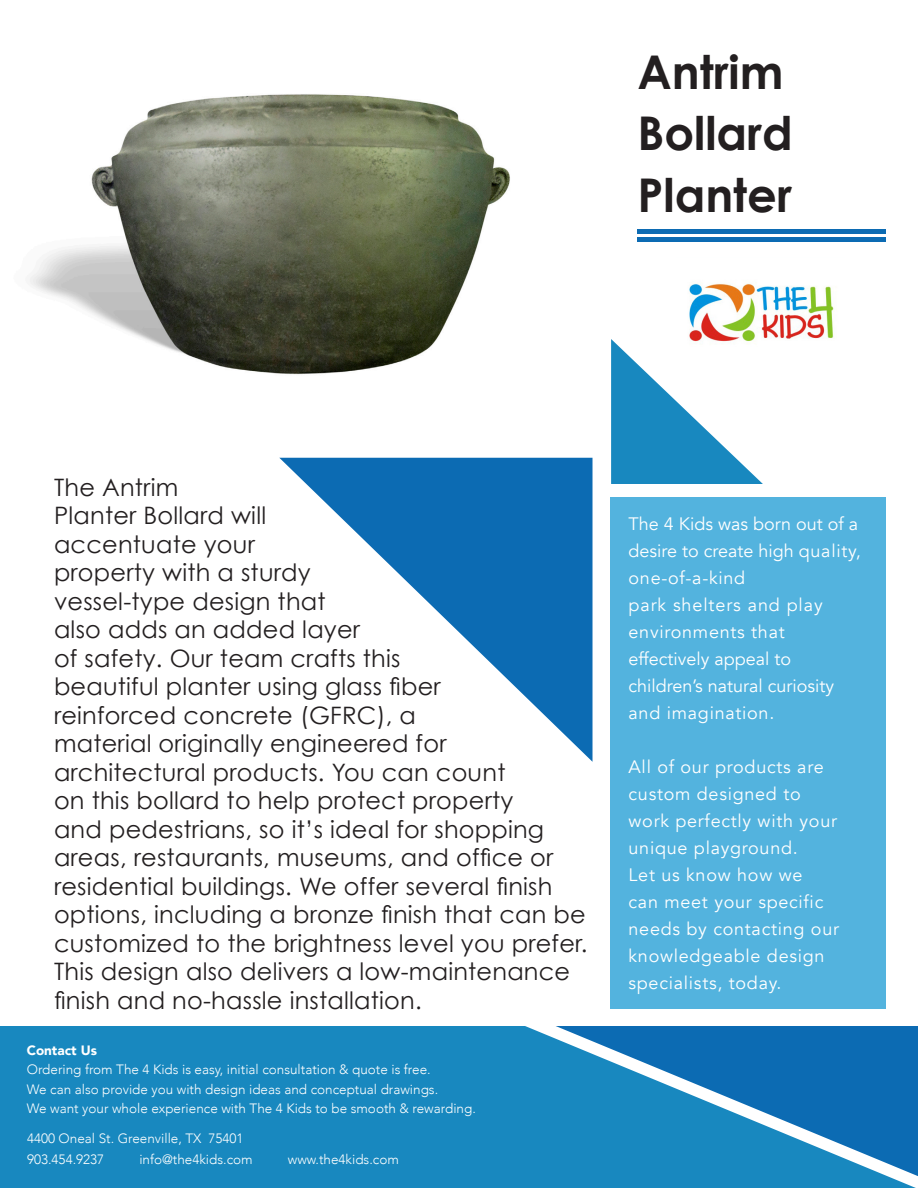
<style>
.page{position:relative;width:918px;height:1188px;background:#fff}
.page>*{position:absolute;margin:0;border:0;box-sizing:border-box;transform-origin:0 0}
.t1{font:700 46.5px/61.5px "Century Gothic";color:#231f20}
.t2{font:24px/28.5px "Century Gothic";letter-spacing:.01em;color:#231f20}
.t3{font:18px/27px "Avenir";letter-spacing:.04em;color:#fff}
.t4{font:18px/27px "Avenir";color:#fff}
.t5{font:300 13.5px "Avenir";color:#fff}
.t6{font:900 13.5px "Avenir";color:#fff}
</style>
<div class="page">
<div style="left:611px;top:497px;width:275px;height:512px;background:#53b3de"></div>
<svg style="left:279px;top:458px;width:314px;height:304px"></svg>
<hr style="left:638px;top:229px;width:248px;height:4px;background:#0c6bb3">
<hr style="left:638px;top:238px;width:248px;height:4px;background:#0c6bb3">
<img style="left:689px;top:283px;width:146px;height:56px">
<img style="left:29px;top:94px;width:481px;height:281px">
<svg style="left:611px;top:339px;width:152px;height:145px"></svg>
<div style="left:0;top:1026px;width:916px;height:162px;background:#1888bf"></div>
<svg style="left:556px;top:1026px;width:362px;height:150px;background:#2483be"></svg>
<p class="t1" style="left:638px;top:40px;width:148px">Antrim</p>
<p class="t1" style="left:638px;top:102px;width:157px">Bollard<br>Planter</p>
<p class="t2" style="left:54px;top:473px;width:126px">The Antrim</p>
<p class="t2" style="left:54px;top:501px;width:388px">Planter Bollard will<br>accentuate your<br>property with a sturdy vessel-type design that<br>also adds an added layer<br>of safety. Our team crafts this beautiful planter using glass fiber</p>
<p class="t2" style="left:54px;top:701px;width:394px">reinforced concrete (GFRC), a material originally engineered for</p>
<p class="t2" style="left:54px;top:758px;width:535px">architectural products. You can count<br>on this bollard to help protect property<br>and pedestrians, so it’s ideal for shopping areas, restaurants, museums, and office or residential buildings. We offer several finish options, including a bronze finish that can be customized to the brightness level you prefer.<br>This design also delivers a low-maintenance finish and no-hassle installation.</p>
<p class="t6" style="left:27px;top:1039px;width:72px">Contact Us</p>
<p class="t5" style="left:27px;top:1062px;width:406px">Ordering from The 4 Kids is easy, initial consultation &amp; quote is free.</p>
<p class="t5" style="left:27px;top:1081px;width:413px">We can also provide you with design ideas and conceptual drawings.</p>
<p class="t5" style="left:27px;top:1101px;width:451px">We want your whole experience with The 4 Kids to be smooth &amp; rewarding.</p>
<p class="t5" style="left:27px;top:1130px;width:218px">4400 Oneal St. Greenville, TX 75401</p>
<p class="t5" style="left:27px;top:1151px;width:79px">903.454.9237</p>
<p class="t5" style="left:139px;top:1151px;width:115px">info@the4kids.com</p>
<p class="t5" style="left:288px;top:1151px;width:113px">www.the4kids.com</p>
<p class="t4" style="left:629px;top:510px;width:234px">The 4 Kids was born out of a desire to create high quality, one-of-a-kind</p>
<p class="t3" style="left:629px;top:591px;width:196px">park shelters and play</p>
<p class="t3" style="left:629px;top:618px;width:158px">environments that</p>
<p class="t4" style="left:629px;top:645px;width:164px">effectively appeal to</p>
<p class="t4" style="left:629px;top:672px;width:207px">children’s natural curiosity and imagination.</p>
<p class="t3" style="left:629px;top:753px;width:197px">All of our products are custom designed to</p>
<p class="t3" style="left:629px;top:807px;width:210px">work perfectly with your unique playground.</p>
<p class="t3" style="left:629px;top:861px;width:175px">Let us know how we</p>
<p class="t3" style="left:629px;top:888px;width:212px">can meet your specific needs by contacting our knowledgeable design specialists, today.</p>
</div>
